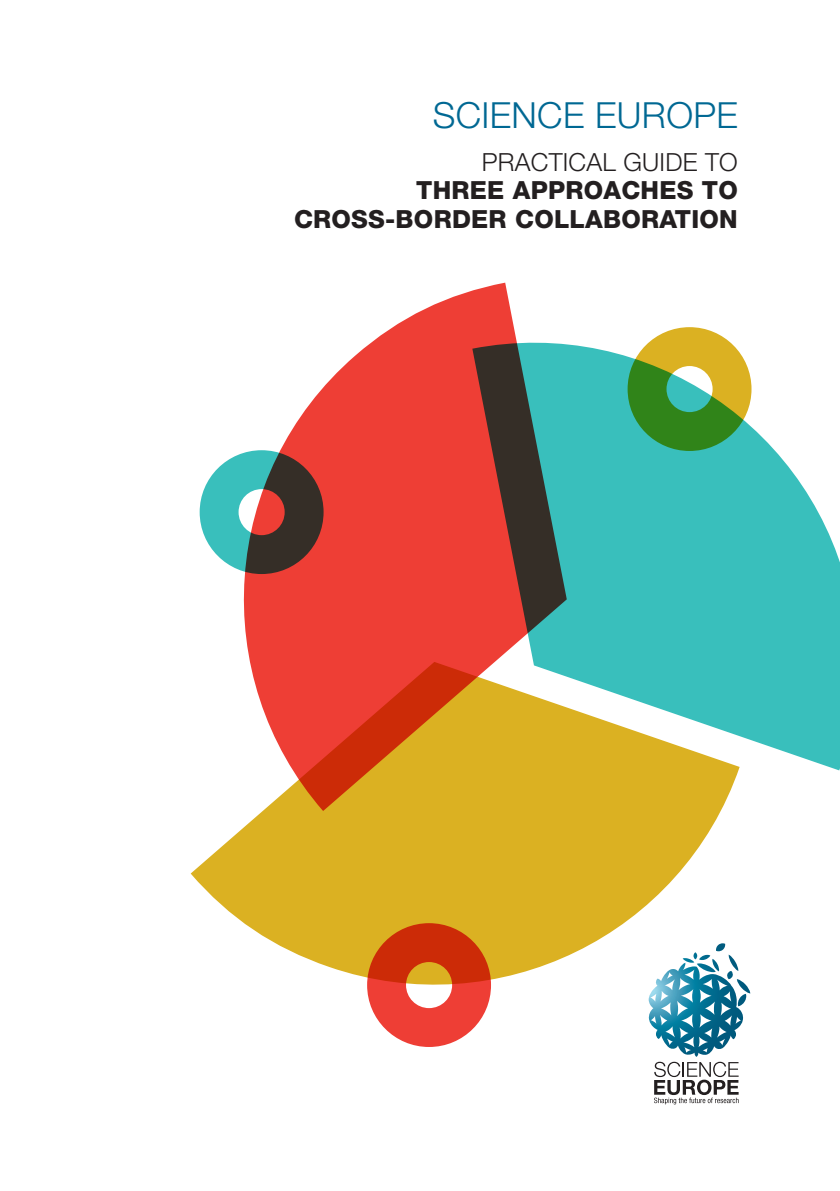
<style>
.page{position:relative;width:840px;height:1191px;background:#fff}
.page>*{position:absolute;margin:0;border:0;box-sizing:border-box;transform-origin:0 0}
.t1{font:300 36px "Helvetica Neue LT Std";letter-spacing:.01em;color:#006893}
.t2{font:800 25px/28.8px "Helvetica Neue LT Std";letter-spacing:.01em;color:#231f20;text-align:right}
.t3{font:300 25px "Helvetica Neue LT Std";letter-spacing:.01em;color:#231f20}
</style>
<div class="page">
<svg style="left:243px;top:283px;width:269px;height:379px;fill:#ee3e35"></svg>
<svg style="left:190px;top:662px;width:549px;height:334px;fill:#dbb122"></svg>
<svg style="left:472px;top:315px;width:367px;height:455px;fill:#39bfbc"></svg>
<svg style="left:199px;top:450px;width:124px;height:124px;background:#757f7a"></svg>
<svg style="left:627px;top:327px;width:124px;height:124px;background:#87af5a"></svg>
<svg style="left:367px;top:923px;width:123px;height:124px"></svg>
<svg style="left:648px;top:943px;width:95px;height:161px"></svg>
<h1 class="t1" style="left:432px;top:93px;width:306px">SCIENCE EUROPE</h1>
<p class="t3" style="left:481px;top:146px;width:257px">PRACTICAL GUIDE TO</p>
<p class="t2" style="left:294px;top:176px;width:445px">THREE APPROACHES TO<br>CROSS-BORDER COLLABORATION</p>
</div>
